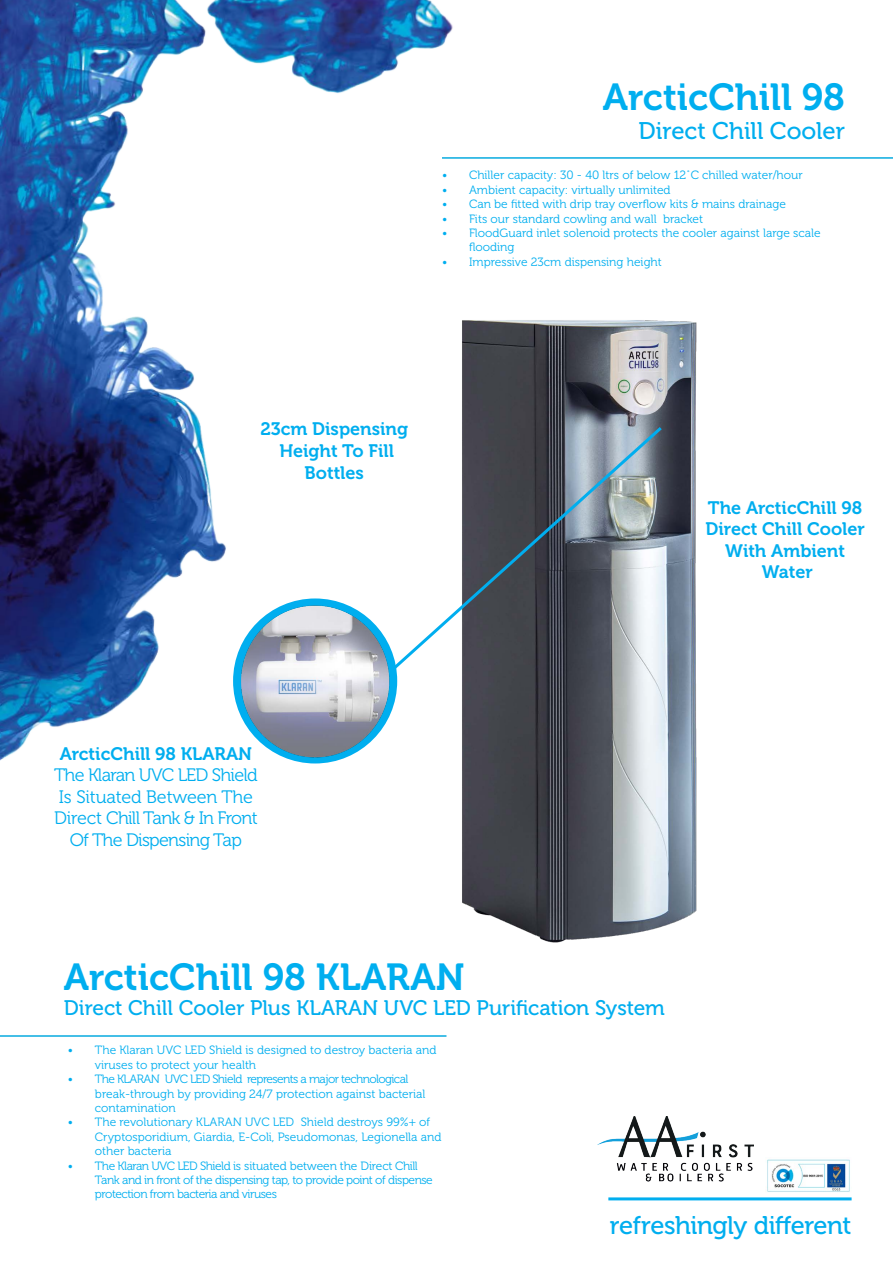
<style>
.page{position:relative;width:893px;height:1263px;background:#fff}
.page>*{position:absolute;margin:0;border:0;box-sizing:border-box;transform-origin:0 0}
.t1{font:37.5px "Museo 700";color:#00aeef}
.t2{font:25.5px "Museo 500";letter-spacing:-.02em;color:#00aeef}
.t3{font:24px "Museo 500";color:#00aeef}
.t4{font:21px "Museo 500";color:#00aeef}
.t5{font:18px/21.6px "Museo 300";letter-spacing:-.04em;color:#00aeef;text-align:center}
.t6{font:18px "Museo 700";color:#00aeef}
.t7{font:12px/14.4px "Museo 300";color:#00aeef}
.t8{font:12px/14.4px "Museo 300";letter-spacing:-.04em;color:#00aeef}
.s1{font-family:"Museo 700"}
</style>
<div class="page">
<img style="left:0;top:0;width:453px;height:761px">
<img style="left:344px;top:290px;width:353px;height:653px">
<hr style="left:608px;top:1197px;width:244px;height:3px;background:#00aeef">
<img style="left:598px;top:1117px;width:155px;height:65px">
<hr style="left:0;top:1035px;width:446px;height:2px;background:#08aadf">
<img style="left:767px;top:1159px;width:83px;height:33px">
<hr style="left:442px;top:157px;width:451px;height:2px;background:#08aadf">
<img style="left:208px;top:563px;width:238px;height:216px">
<svg style="left:391px;top:424px;width:274px;height:247px"></svg>
<p class="t1" style="left:603px;top:76px;width:244px">ArcticChill 98</p>
<p class="t3" style="left:639px;top:117px;width:208px">Direct Chill Cooler</p>
<p class="t7" style="left:442px;top:168px;width:362px">• Chiller capacity: 30 - 40 ltrs of below 12˚C chilled water/hour</p>
<p class="t7" style="left:442px;top:183px;width:230px">• Ambient capacity: virtually unlimited</p>
<p class="t7" style="left:442px;top:197px;width:345px">• Can be fitted with drip tray overflow kits &amp; mains drainage</p>
<p class="t7" style="left:442px;top:211px;width:263px">• Fits our standard cowling and wall bracket</p>
<p class="t7" style="left:469px;top:226px;width:353px;text-indent:-27px">• FloodGuard inlet solenoid protects the cooler against large scale flooding</p>
<p class="t7" style="left:442px;top:255px;width:221px">• Impressive 23cm dispensing height</p>
<p class="t6" style="left:260px;top:419px;width:149px">23cm Dispensing</p>
<p class="t6" style="left:279px;top:441px;width:116px">Height To Fill</p>
<p class="t6" style="left:305px;top:462px;width:61px">Bottles</p>
<p class="t6" style="left:708px;top:497px;width:156px">The ArcticChill 98</p>
<p class="t6" style="left:705px;top:519px;width:161px">Direct Chill Cooler</p>
<p class="t6" style="left:725px;top:541px;width:121px">With Ambient</p>
<p class="t6" style="left:762px;top:562px;width:53px">Water</p>
<p class="t5" style="left:54px;top:743px;width:205px"><span class="s1">ArcticChill 98 KLARAN<br></span>The Klaran UVC LED Shield<br>Is Situated Between The<br>Direct Chill Tank &amp; In Front<br>Of The Dispensing Tap</p>
<p class="t1" style="left:64px;top:956px;width:402px">ArcticChill 98 KLARAN</p>
<p class="t4" style="left:64px;top:996px;width:603px">Direct Chill Cooler Plus KLARAN UVC LED Purification System</p>
<p class="t7" style="left:95px;top:1043px;width:343px;text-indent:-27px">• The Klaran UVC LED Shield is designed to destroy bacteria and viruses to protect your health</p>
<p class="t7" style="left:95px;top:1072px;width:332px;text-indent:-27px">• The KLARAN UVC LED Shield represents a major technological break-through by providing 24/7 protection against bacterial contamination</p>
<p class="t7" style="left:95px;top:1115px;width:348px;text-indent:-27px">• The revolutionary KLARAN UVC LED Shield destroys 99%+ of<br>Cryptosporidium, Giardia, E-Coli, Pseudomonas, Legionella and other bacteria</p>
<p class="t8" style="left:95px;top:1158px;width:339px;text-indent:-27px">• The Klaran UVC LED Shield is situated between the Direct Chill<br>Tank and in front of the dispensing tap, to provide point of dispense protection from bacteria and viruses</p>
<p class="t2" style="left:610px;top:1211px;width:243px">refreshingly different</p>
</div>
